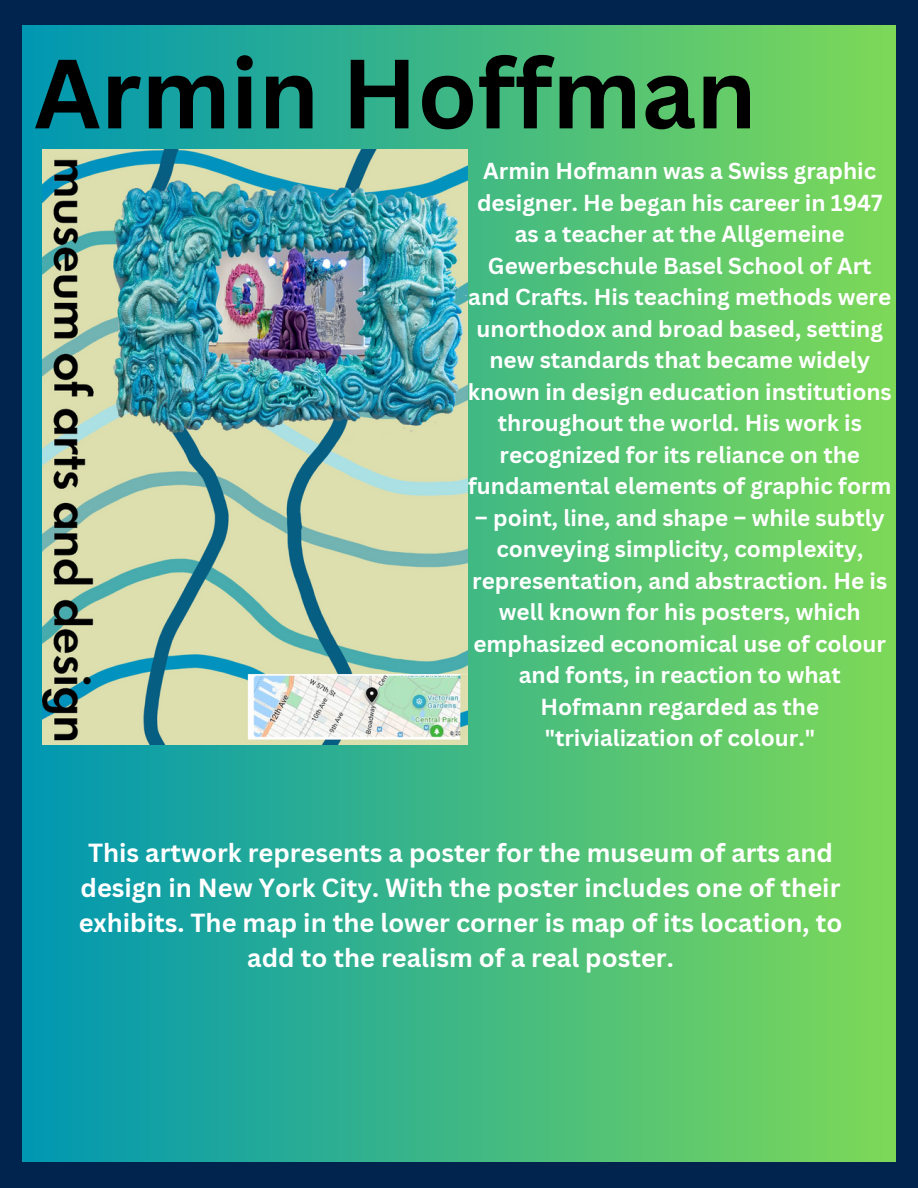
<style>
.page{position:relative;width:918px;height:1188px;background:#00244e}
.page>*{position:absolute;margin:0;border:0;box-sizing:border-box;transform-origin:0 0}
.t1{font:700 96px "Canva Sans";color:#000}
.t2{font:700 25.5px/34.8px "Canva Sans";color:#fff;text-align:center}
.t3{font:700 22.5px/31.5px "Canva Sans";color:#fff;text-align:center}
</style>
<div class="page">
<div style="left:23px;top:25px;width:872px;height:1136px;background:linear-gradient(to right,#0097b2,#7dd858)"></div>
<img style="left:42px;top:149px;width:425px;height:595px">
<h1 class="t1" style="left:34px;top:26px;width:724px">Armin Hoffman</h1>
<p class="t3" style="left:468px;top:155px;width:425px">Armin Hofmann was a Swiss graphic designer. He began his career in 1947 as a teacher at the Allgemeine Gewerbeschule Basel School of Art and Crafts. His teaching methods were unorthodox and broad based, setting new standards that became widely known in design education institutions throughout the world. His work is recognized for its reliance on the fundamental elements of graphic form</p>
<p class="t3" style="left:472px;top:501px;width:416px">– point, line, and shape – while subtly conveying simplicity, complexity, representation, and abstraction. He is well known for his posters, which emphasized economical use of colour and fonts, in reaction to what Hofmann regarded as the "trivialization of colour."</p>
<p class="t2" style="left:79px;top:835px;width:765px">This artwork represents a poster for the museum of arts and design in New York City. With the poster includes one of their exhibits. The map in the lower corner is map of its location, to add to the realism of a real poster.</p>
</div>
